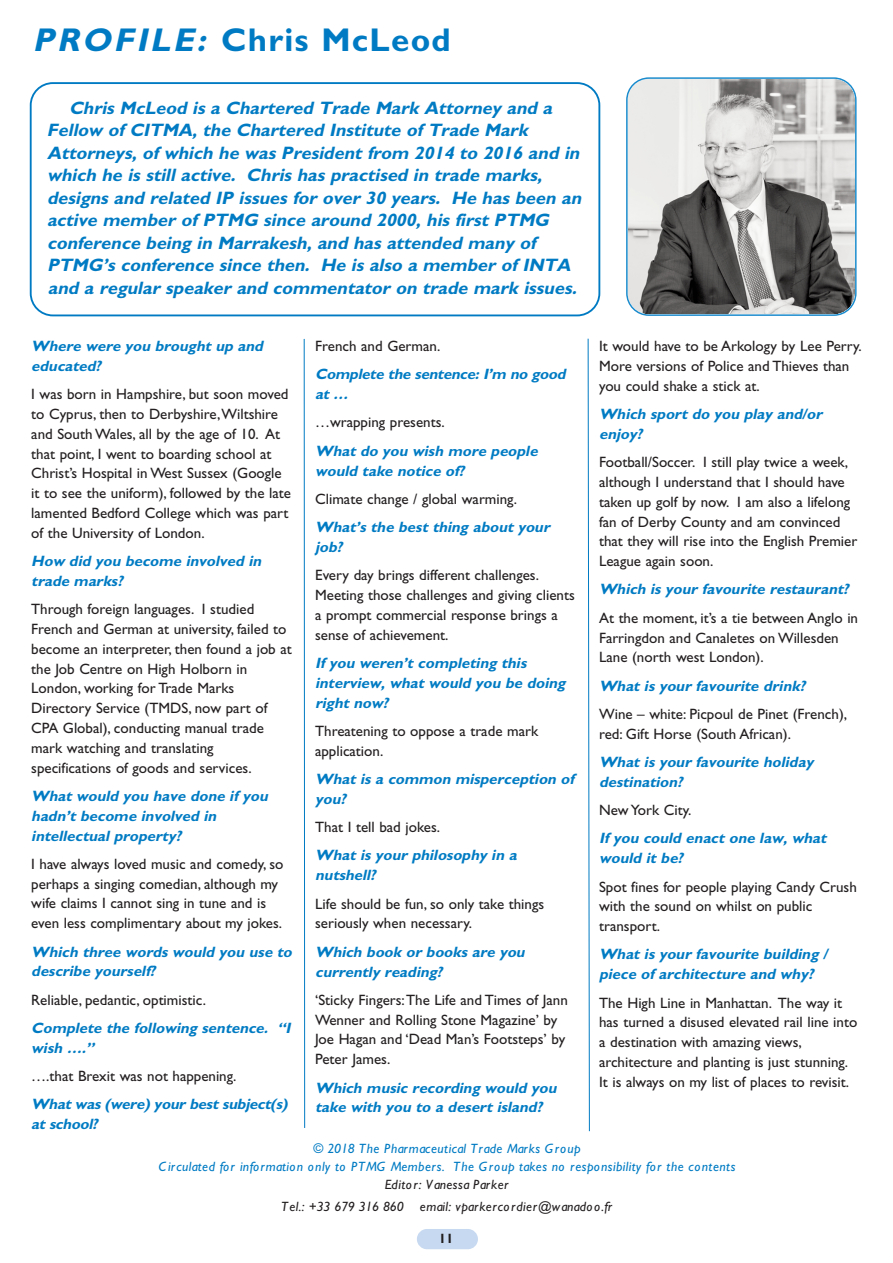
<style>
.page{position:relative;width:893px;height:1263px;background:#fff}
.page>*{position:absolute;margin:0;border:0;box-sizing:border-box;transform-origin:0 0}
.t1{font:700 33px "Gill Sans Std";letter-spacing:.04em;color:#007bc3}
.t2{font:italic 700 18px/22.5px "Gill Sans Std";color:#007bc3}
.t3{font:15px/19.8px "Gill Sans Std";color:#231f20}
.t4{font:italic 700 15px/19.8px "Gill Sans Std";color:#007bc3}
.t5{font:italic 13.5px/17.7px "Gill Sans";letter-spacing:.03em;color:#007bc3;text-align:center}
.t6{font:italic 13.5px/22px "Gill Sans";letter-spacing:.03em;color:#231f20;text-align:center}
.t7{font:700 13.5px "Gill Sans Std";color:#231f20}
.s1{font-style:italic}
</style>
<div class="page">
<svg style="left:30px;top:82px;width:570px;height:234px"></svg>
<div style="left:417px;top:1229px;width:61px;height:20px;background:#c6d9f0;border-radius:10px"></div>
<svg style="left:304px;top:339px;width:1px;height:789px"></svg>
<svg style="left:588px;top:338px;width:2px;height:793px"></svg>
<svg style="left:626px;top:77px;width:231px;height:239px;background:#a4a5a6"></svg>
<h1 class="t1" style="left:32px;top:27px;width:420px"><span class="s1">PROFILE:</span> Chris McLeod</h1>
<p class="t2" style="left:47px;top:98px;width:539px;text-indent:22px">Chris McLeod is a Chartered Trade Mark Attorney and a Fellow of CITMA, the Chartered Institute of Trade Mark Attorneys, of which he was President from 2014 to 2016 and in which he is still active. Chris has practised in trade marks, designs and related IP issues for over 30 years. He has been an active member of PTMG since around 2000, his first PTMG conference being in Marrakesh, and has attended many of PTMG’s conference since then. He is also a member of INTA and a regular speaker and commentator on trade mark issues.</p>
<p class="t4" style="left:31px;top:337px;width:236px">Where were you brought up and educated?</p>
<p class="t3" style="left:31px;top:386px;width:261px">I was born in Hampshire, but soon moved to Cyprus, then to Derbyshire, Wiltshire and South Wales, all by the age of 10. At that point, I went to boarding school at Christ’s Hospital in West Sussex (Google it to see the uniform), followed by the late lamented Bedford College which was part of the University of London.</p>
<p class="t4" style="left:31px;top:552px;width:234px">How did you become involved in trade marks?</p>
<p class="t3" style="left:31px;top:601px;width:262px">Through foreign languages. I studied French and German at university, failed to become an interpreter, then found a job at the Job Centre on High Holborn in London, working for Trade Marks Directory Service (TMDS, now part of CPA Global), conducting manual trade mark watching and translating specifications of goods and services.</p>
<p class="t4" style="left:31px;top:787px;width:241px">What would you have done if you hadn’t become involved in intellectual property?</p>
<p class="t3" style="left:31px;top:855px;width:254px">I have always loved music and comedy, so perhaps a singing comedian, although my wife claims I cannot sing in tune and is even less complimentary about my jokes.</p>
<p class="t4" style="left:31px;top:943px;width:265px">Which three words would you use to describe yourself?</p>
<p class="t3" style="left:31px;top:991px;width:176px">Reliable, pedantic, optimistic.</p>
<p class="t4" style="left:31px;top:1019px;width:264px">Complete the following sentence. “I wish ….”</p>
<p class="t3" style="left:31px;top:1067px;width:207px">….that Brexit was not happening.</p>
<p class="t4" style="left:31px;top:1096px;width:258px">What was (were) your best subject(s) at school?</p>
<p class="t3" style="left:315px;top:337px;width:127px">French and German.</p>
<p class="t4" style="left:315px;top:366px;width:255px">Complete the sentence: I’m no good at …</p>
<p class="t3" style="left:315px;top:414px;width:131px">…wrapping presents.</p>
<p class="t4" style="left:315px;top:442px;width:227px">What do you wish more people would take notice of?</p>
<p class="t3" style="left:315px;top:490px;width:203px">Climate change / global warming.</p>
<p class="t4" style="left:315px;top:519px;width:239px">What’s the best thing about your job?</p>
<p class="t3" style="left:315px;top:567px;width:261px">Every day brings different challenges.<br>Meeting those challenges and giving clients a prompt commercial response brings a sense of achievement.</p>
<p class="t4" style="left:315px;top:654px;width:255px">If you weren’t completing this interview, what would you be doing right now?</p>
<p class="t3" style="left:315px;top:722px;width:225px">Threatening to oppose a trade mark application.</p>
<p class="t4" style="left:315px;top:770px;width:260px">What is a common misperception of you?</p>
<p class="t3" style="left:315px;top:819px;width:126px">That I tell bad jokes.</p>
<p class="t4" style="left:315px;top:847px;width:206px">What is your philosophy in a nutshell?</p>
<p class="t3" style="left:315px;top:895px;width:231px">Life should be fun, so only take things seriously when necessary.</p>
<p class="t4" style="left:315px;top:943px;width:214px">Which book or books are you currently reading?</p>
<p class="t3" style="left:315px;top:991px;width:254px">‘Sticky Fingers: The Life and Times of Jann Wenner and Rolling Stone Magazine’ by Joe Hagan and ‘Dead Man’s Footsteps’ by Peter James.</p>
<p class="t4" style="left:315px;top:1079px;width:246px">Which music recording would you take with you to a desert island?</p>
<p class="t3" style="left:599px;top:337px;width:264px">It would have to be Arkology by Lee Perry.<br>More versions of Police and Thieves than you could shake a stick at.</p>
<p class="t4" style="left:599px;top:405px;width:228px">Which sport do you play and/or enjoy?</p>
<p class="t3" style="left:599px;top:453px;width:260px">Football/Soccer. I still play twice a week, although I understand that I should have taken up golf by now. I am also a lifelong fan of Derby County and am convinced that they will rise into the English Premier League again soon.</p>
<p class="t4" style="left:599px;top:581px;width:254px">Which is your favourite restaurant?</p>
<p class="t3" style="left:599px;top:609px;width:261px">At the moment, it’s a tie between Anglo in<br>Farringdon and Canaletes on Willesden<br>Lane (north west London).</p>
<p class="t4" style="left:599px;top:677px;width:211px">What is your favourite drink?</p>
<p class="t3" style="left:599px;top:705px;width:250px">Wine – white: Picpoul de Pinet (French), red: Gift Horse (South African).</p>
<p class="t4" style="left:599px;top:753px;width:216px">What is your favourite holiday destination?</p>
<p class="t3" style="left:599px;top:802px;width:94px">New York City.</p>
<p class="t4" style="left:599px;top:830px;width:232px">If you could enact one law, what would it be?</p>
<p class="t3" style="left:599px;top:878px;width:259px">Spot fines for people playing Candy Crush with the sound on whilst on public transport.</p>
<p class="t4" style="left:599px;top:946px;width:233px">What is your favourite building / piece of architecture and why?</p>
<p class="t3" style="left:599px;top:994px;width:260px">The High Line in Manhattan. The way it has turned a disused elevated rail line into a destination with amazing views, architecture and planting is just stunning.<br>It is always on my list of places to revisit.</p>
<p class="t5" style="left:158px;top:1140px;width:579px">© 2018 The Pharmaceutical Trade Marks Group<br>C irculated for information only to PTMG Members. The Group takes no responsibility for the contents</p>
<p class="t6" style="left:281px;top:1173px;width:332px">Editor: Vanessa Parker<br>Tel.: +33 679 316 860 email: vparkercordier@wanadoo.fr</p>
<p class="t7" style="left:439px;top:1233px;width:17px">11</p>
</div>
